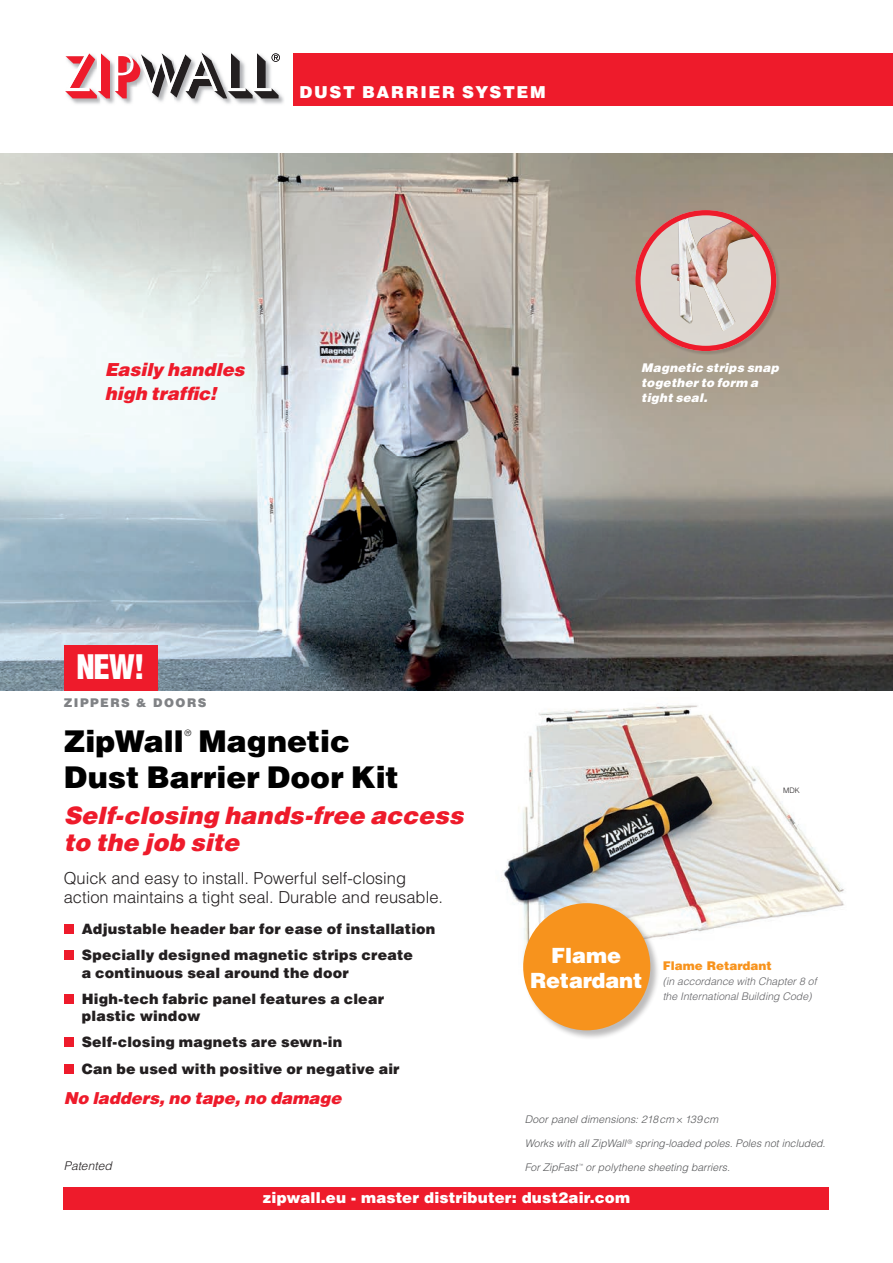
<style>
.page{position:relative;width:893px;height:1263px;background:#fff}
.page>*{position:absolute;margin:0;border:0;box-sizing:border-box;transform-origin:0 0}
.t1{font:900 condensed 33px "Helvetica LT Pro";color:#fff}
.t2{font:900 30px/36px "Helvetica LT Pro";color:#000}
.t3{font:italic 900 24px/27px "Helvetica LT Pro";letter-spacing:.005em;color:#ee1b2b}
.t4{font:900 21px/25.2px "Helvetica LT Pro";letter-spacing:-.01em;color:#fff;text-align:center}
.t5{font:italic 900 18px/24px "Helvetica LT Pro";color:#ee1b2b}
.t6{font:300 16.5px/19.5px "Helvetica LT Pro";color:#231f20}
.t7{font:italic 900 16.5px "Helvetica LT Pro";color:#ee1b2b}
.t8{font:900 16.5px "Helvetica LT Pro";letter-spacing:.1em;color:#fff}
.t9{font:900 15px "Helvetica LT Pro";letter-spacing:.01em;color:#fff}
.t10{font:900 14.25px/26.2px "Helvetica LT Pro";letter-spacing:.01em;color:#231f20}
.t11{font:italic 900 12px/15px "Helvetica LT Pro";letter-spacing:.015em;color:#fff}
.t12{font:900 12px "Helvetica LT Pro";color:#f7931d}
.t13{font:900 12px "Helvetica LT Pro";letter-spacing:.12em;color:#808285}
.t14{font:italic 300 12px "Helvetica LT Pro";color:#231f20}
.t15{font:italic 300 10.5px "Helvetica LT Pro";color:#57585a}
.t16{font:italic 300 10.5px/15px "Helvetica LT Pro";color:#636366}
.t17{font:300 8.7px "Helvetica LT Pro";color:#000}
.t18{font:300 7.5px "Helvetica LT Pro";color:#231f20}
.t19{font:italic 300 4.35px "Helvetica LT Pro";color:#636366}
</style>
<div class="page">
<div style="left:64px;top:1187px;width:765px;height:23px;background:#ee1b2b"></div>
<div style="left:293px;top:53px;width:600px;height:53px;background:#ee1b2b"></div>
<img style="left:69px;top:94px;width:215px;height:10px">
<svg style="left:65px;top:52px;width:215px;height:46px"></svg>
<img style="left:502px;top:705px;width:342px;height:232px">
<div style="left:64px;top:924px;width:10px;height:10px;background:#ee1b2b"></div>
<div style="left:64px;top:950px;width:10px;height:10px;background:#ee1b2b"></div>
<div style="left:64px;top:994px;width:10px;height:10px;background:#ee1b2b"></div>
<div style="left:64px;top:1037px;width:10px;height:10px;background:#ee1b2b"></div>
<div style="left:64px;top:1064px;width:10px;height:9px;background:#ee1b2b"></div>
<img style="left:0;top:153px;width:893px;height:537px">
<div style="left:522px;top:903px;width:138px;height:137px;background:#231f20;opacity:.3"></div>
<div style="left:523px;top:903px;width:127px;height:127px;background:#f7931d;border-radius:50%"></div>
<div style="left:64px;top:645px;width:93px;height:45px;background:#ee1b2b"></div>
<div style="left:635px;top:210px;width:145px;height:145px;background:#231f20;opacity:.3"></div>
<svg style="left:635px;top:210px;width:141px;height:141px;background:#deaeac"></svg>
<img style="left:670px;top:215px;width:87px;height:116px">
<div style="left:635px;top:210px;width:141px;height:141px;border:5px solid #ee1b2b;border-radius:50%"></div>
<p class="t8" style="left:299px;top:82px;width:248px">DUST BARRIER SYSTEM</p>
<p class="t5" style="left:105px;top:358px;width:141px">Easily handles high traffic!</p>
<h1 class="t1" style="left:76px;top:646px;width:70px">NEW!</h1>
<p class="t13" style="left:64px;top:694px;width:144px">ZIPPERS &amp; DOORS</p>
<p class="t11" style="left:641px;top:360px;width:139px">Magnetic strips snap together to form a tight seal.</p>
<h2 class="t2" style="left:64px;top:723px;width:337px;text-indent:135px">Magnetic<br>Dust Barrier Door Kit</h2>
<h3 class="t3" style="left:64px;top:802px;width:401px">Self-closing hands-free access to the job site</h3>
<p class="t6" style="left:64px;top:868px;width:381px">Quick and easy to install. Powerful self-closing action maintains a tight seal. Durable and reusable.</p>
<p class="t10" style="left:82px;top:916px;width:355px">Adjustable header bar for ease of installation<br>Specially designed magnetic strips create</p>
<p class="t10" style="left:82px;top:959px;width:304px">a continuous seal around the door<br>High-tech fabric panel features a clear</p>
<p class="t10" style="left:82px;top:1003px;width:319px">plastic window<br>Self-closing magnets are sewn-in<br>Can be used with positive or negative air</p>
<p class="t7" style="left:64px;top:1087px;width:279px">No ladders, no tape, no damage</p>
<h2 class="t2" style="left:64px;top:723px;width:121px">ZipWall</h2>
<p class="t17" style="left:184px;top:728px;width:8px">®</p>
<p class="t14" style="left:64px;top:1158px;width:49px">Patented</p>
<p class="t18" style="left:783px;top:786px;width:18px">MDK</p>
<h3 class="t4" style="left:530px;top:943px;width:114px">Flame<br>Retardant</h3>
<p class="t12" style="left:663px;top:958px;width:111px">Flame Retardant</p>
<p class="t16" style="left:663px;top:973px;width:155px">(in accordance with Chapter 8 of the International Building Code)</p>
<p class="t15" style="left:525px;top:1113px;width:195px">Door panel dimensions: 218cm × 139cm</p>
<p class="t15" style="left:525px;top:1137px;width:302px">Works with all ZipWall <sup>®</sup> spring-loaded poles. Poles not included.</p>
<p class="t15" style="left:525px;top:1161px;width:55px">For ZipFast</p>
<p class="t19" style="left:579px;top:1163px;width:6px">™</p>
<p class="t15" style="left:586px;top:1161px;width:146px">or polythene sheeting barriers.</p>
<p class="t9" style="left:263px;top:1188px;width:369px">zipwall.eu - master distributer: dust2air.com</p>
</div>
